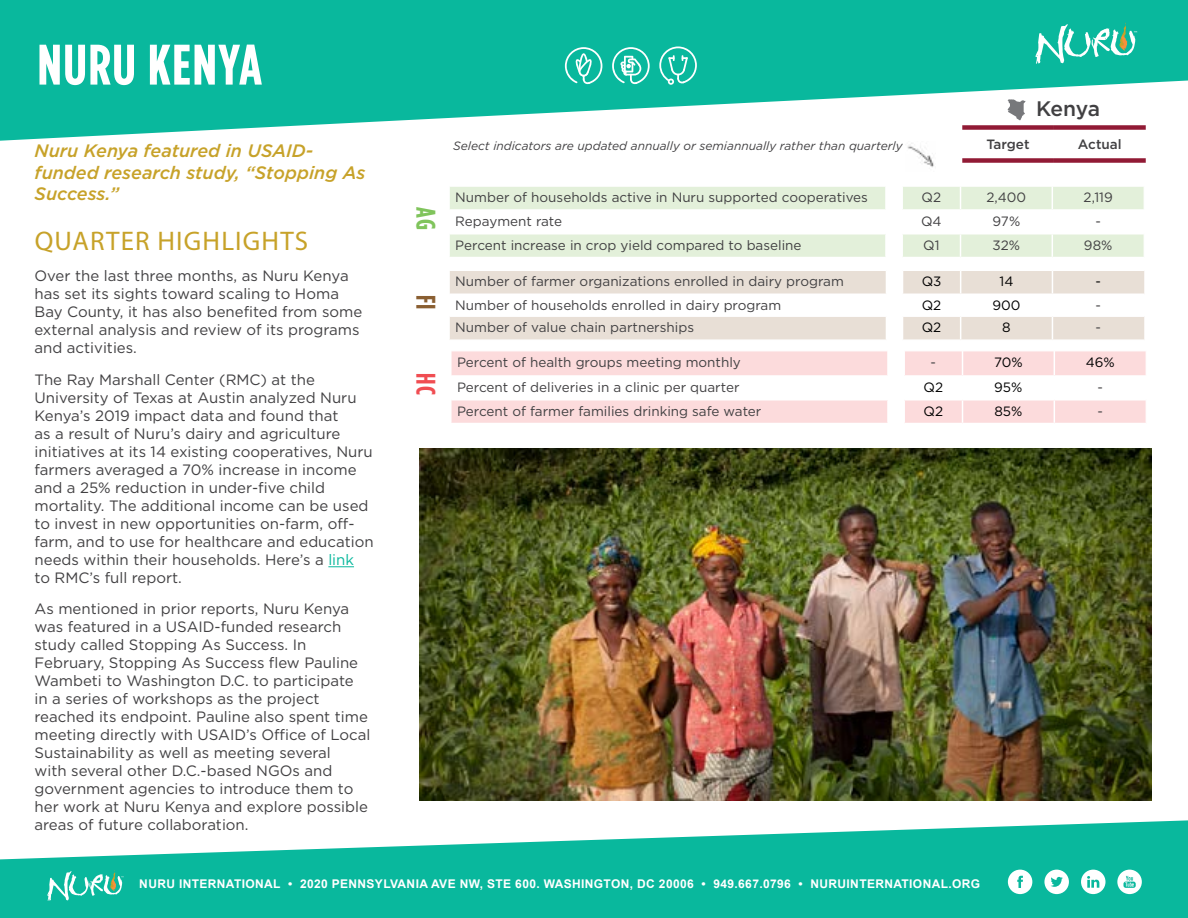
<style>
.page{position:relative;width:1188px;height:918px;background:#fff}
.page>*{position:absolute;margin:0;border:0;box-sizing:border-box;transform-origin:0 0}
.t1{font:700 57px "Gotham Condensed";letter-spacing:.025em;color:#fff}
.t2{font:27px "Myriad Pro";letter-spacing:.045em;color:#c7a229}
.t3{font:700 27px "Gotham Condensed";color:#80c45c}
.t4{font:700 27px "Gotham Condensed";color:#8a5f32}
.t5{font:700 27px "Gotham Condensed";color:#f04d52}
.t6{font:500 21px "Gotham";letter-spacing:-.02em;color:#414042}
.t7{font:italic 500 18px/21.6px "Gotham";color:#c7a229}
.t8{font:15px/18px "Gotham";color:#414042}
.t9{font:13.5px "Gotham";color:#414042}
.t10{font:13.5px "Gotham";color:#000}
.t11{font:500 13.5px "Gotham";color:#414042}
.t12{font:700 12px "Arial";letter-spacing:.03em;color:#fff}
.t13{font:italic 12px "Gotham";color:#414042}
.s1{color:#09b89d}
</style>
<div class="page">
<svg style="left:450px;top:187px;width:694px;height:70px"></svg>
<div style="left:962px;top:158px;width:92px;height:5px;background:#911a35"></div>
<div style="left:1054px;top:158px;width:92px;height:5px;background:#911a35"></div>
<div style="left:961px;top:93px;width:202px;height:72px;border:2px solid #fff"></div>
<svg style="left:449px;top:271px;width:695px;height:69px"></svg>
<hr style="left:903px;top:339px;width:58px;height:2px;background:#fff">
<hr style="left:961px;top:339px;width:91px;height:2px;background:#fff">
<hr style="left:1052px;top:339px;width:92px;height:2px;background:#fff">
<svg style="left:452px;top:352px;width:694px;height:71px;fill:#fcdbdc"></svg>
<svg style="left:451px;top:351px;width:1px;height:72px"></svg>
<hr style="left:887px;top:351px;width:2px;height:24px;background:#fff">
<hr style="left:903px;top:351px;width:2px;height:24px;background:#fff">
<hr style="left:451px;top:375px;width:437px;height:2px;background:#fff">
<svg style="left:888px;top:375px;width:16px;height:2px"></svg>
<hr style="left:887px;top:377px;width:2px;height:22px;background:#fff">
<hr style="left:904px;top:375px;width:59px;height:2px;background:#fff">
<hr style="left:903px;top:377px;width:2px;height:22px;background:#fff">
<hr style="left:963px;top:375px;width:91px;height:2px;background:#fff">
<hr style="left:1054px;top:375px;width:92px;height:2px;background:#fff">
<hr style="left:451px;top:399px;width:437px;height:2px;background:#fff">
<svg style="left:888px;top:399px;width:16px;height:2px"></svg>
<hr style="left:887px;top:401px;width:2px;height:22px;background:#fff">
<hr style="left:904px;top:399px;width:59px;height:2px;background:#fff">
<hr style="left:903px;top:401px;width:2px;height:22px;background:#fff">
<hr style="left:963px;top:399px;width:91px;height:2px;background:#fff">
<svg style="left:962px;top:352px;width:1px;height:71px"></svg>
<hr style="left:1054px;top:399px;width:92px;height:2px;background:#fff">
<svg style="left:1054px;top:352px;width:1px;height:71px"></svg>
<img style="left:907px;top:143px;width:27px;height:24px">
<svg style="left:328px;top:567px;width:26px;height:1px"></svg>
<img style="left:419px;top:449px;width:732px;height:352px">
<svg style="left:0;top:820px;width:1188px;height:98px;fill:#09b89d"></svg>
<svg style="left:0;top:0;width:1188px;height:141px;fill:#09b89d"></svg>
<svg style="left:1035px;top:22px;width:102px;height:42px"></svg>
<svg style="left:47px;top:870px;width:77px;height:31px;background:#47c7b1"></svg>
<svg style="left:1008px;top:870px;width:24px;height:24px"></svg>
<svg style="left:1044px;top:870px;width:25px;height:24px"></svg>
<svg style="left:1081px;top:870px;width:25px;height:24px"></svg>
<svg style="left:1117px;top:870px;width:25px;height:24px"></svg>
<svg style="left:565px;top:44px;width:154px;height:41px;background:#32c3ad"></svg>
<h1 class="t1" style="left:37px;top:31px;width:226px">NURU KENYA</h1>
<p class="t7" style="left:35px;top:140px;width:332px">Nuru Kenya featured in USAID&shy;funded research study, “Stopping As<br>Success.”</p>
<h2 class="t2" style="left:35px;top:224px;width:275px">QUARTER HIGHLIGHTS</h2>
<p class="t8" style="left:35px;top:267px;width:329px">Over the last three months, as Nuru Kenya has set its sights toward scaling to Homa Bay County, it has also benefited from some external analysis and review of its programs and activities.</p>
<p class="t8" style="left:35px;top:370px;width:341px">The Ray Marshall Center (RMC) at the University of Texas at Austin analyzed Nuru Kenya’s 2019 impact data and found that<br>as a result of Nuru’s dairy and agriculture initiatives at its 14 existing cooperatives, Nuru farmers averaged a 70% increase in income and a 25% reduction in under-five child mortality. The additional income can be used to invest in new opportunities on-farm, off&shy;farm, and to use for healthcare and education needs within their households. Here’s a <span class="s1">link<br></span>to RMC’s full report.</p>
<p class="t8" style="left:35px;top:600px;width:337px">As mentioned in prior reports, Nuru Kenya was featured in a USAID-funded research study called Stopping As Success. In February, Stopping As Success flew Pauline Wambeti to Washington D.C. to participate in a series of workshops as the project reached its endpoint. Pauline also spent time meeting directly with USAID’s Office of Local Sustainability as well as meeting several<br>with several other D.C.-based NGOs and government agencies to introduce them to her work at Nuru Kenya and explore possible areas of future collaboration.</p>
<h2 class="t3" style="left:442px;top:207px;width:24px;rotate:90deg">AG</h2>
<h2 class="t4" style="left:442px;top:295px;width:17px;rotate:90deg">FI</h2>
<h2 class="t5" style="left:442px;top:373px;width:23px;rotate:90deg">HC</h2>
<p class="t13" style="left:453px;top:139px;width:451px">Select indicators are updated annually or semiannually rather than quarterly</p>
<h3 class="t6" style="left:1036px;top:97px;width:66px">Kenya</h3>
<p class="t11" style="left:986px;top:136px;width:45px">Target</p>
<p class="t11" style="left:1078px;top:136px;width:45px">Actual</p>
<p class="t9" style="left:455px;top:190px;width:414px">Number of households active in Nuru supported cooperatives</p>
<p class="t9" style="left:922px;top:190px;width:21px">Q2</p>
<p class="t9" style="left:987px;top:190px;width:41px">2,400</p>
<p class="t9" style="left:1084px;top:190px;width:31px">2,119</p>
<p class="t9" style="left:455px;top:214px;width:108px">Repayment rate</p>
<p class="t9" style="left:921px;top:214px;width:22px">Q4</p>
<p class="t9" style="left:993px;top:214px;width:29px">97%</p>
<p class="t9" style="left:1095px;top:214px;width:7px">-</p>
<p class="t9" style="left:455px;top:237px;width:348px">Percent increase in crop yield compared to baseline</p>
<p class="t9" style="left:923px;top:237px;width:18px">Q1</p>
<p class="t9" style="left:993px;top:237px;width:29px">32%</p>
<p class="t9" style="left:1084px;top:237px;width:30px">98%</p>
<p class="t9" style="left:455px;top:274px;width:390px">Number of farmer organizations enrolled in dairy program</p>
<p class="t10" style="left:922px;top:274px;width:21px">Q3</p>
<p class="t10" style="left:1000px;top:274px;width:15px">14</p>
<p class="t10" style="left:1096px;top:274px;width:7px">-</p>
<p class="t9" style="left:455px;top:298px;width:328px">Number of households enrolled in dairy program</p>
<p class="t10" style="left:922px;top:298px;width:21px">Q2</p>
<p class="t10" style="left:993px;top:298px;width:30px">900</p>
<p class="t9" style="left:1096px;top:298px;width:7px">-</p>
<p class="t9" style="left:455px;top:320px;width:240px">Number of value chain partnerships</p>
<p class="t10" style="left:922px;top:320px;width:21px">Q2</p>
<p class="t10" style="left:1002px;top:320px;width:10px">8</p>
<p class="t9" style="left:1096px;top:320px;width:7px">-</p>
<p class="t9" style="left:457px;top:355px;width:285px">Percent of health groups meeting monthly</p>
<p class="t9" style="left:931px;top:355px;width:7px">-</p>
<p class="t10" style="left:994px;top:355px;width:30px">70%</p>
<p class="t10" style="left:1086px;top:355px;width:31px">46%</p>
<p class="t9" style="left:457px;top:380px;width:284px">Percent of deliveries in a clinic per quarter</p>
<p class="t10" style="left:924px;top:380px;width:21px">Q2</p>
<p class="t10" style="left:994px;top:380px;width:30px">95%</p>
<p class="t9" style="left:1097px;top:380px;width:7px">-</p>
<p class="t9" style="left:457px;top:403px;width:306px">Percent of farmer families drinking safe water</p>
<p class="t10" style="left:924px;top:403px;width:21px">Q2</p>
<p class="t10" style="left:994px;top:403px;width:30px">85%</p>
<p class="t9" style="left:1097px;top:403px;width:7px">-</p>
<p class="t12" style="left:139px;top:876px;width:842px">NURU INTERNATIONAL • 2020 PENNSYLVANIA AVE NW, STE 600. WASHINGTON, DC 20006 • 949.667.0796 • NURUINTERNATIONAL.ORG</p>
</div>
